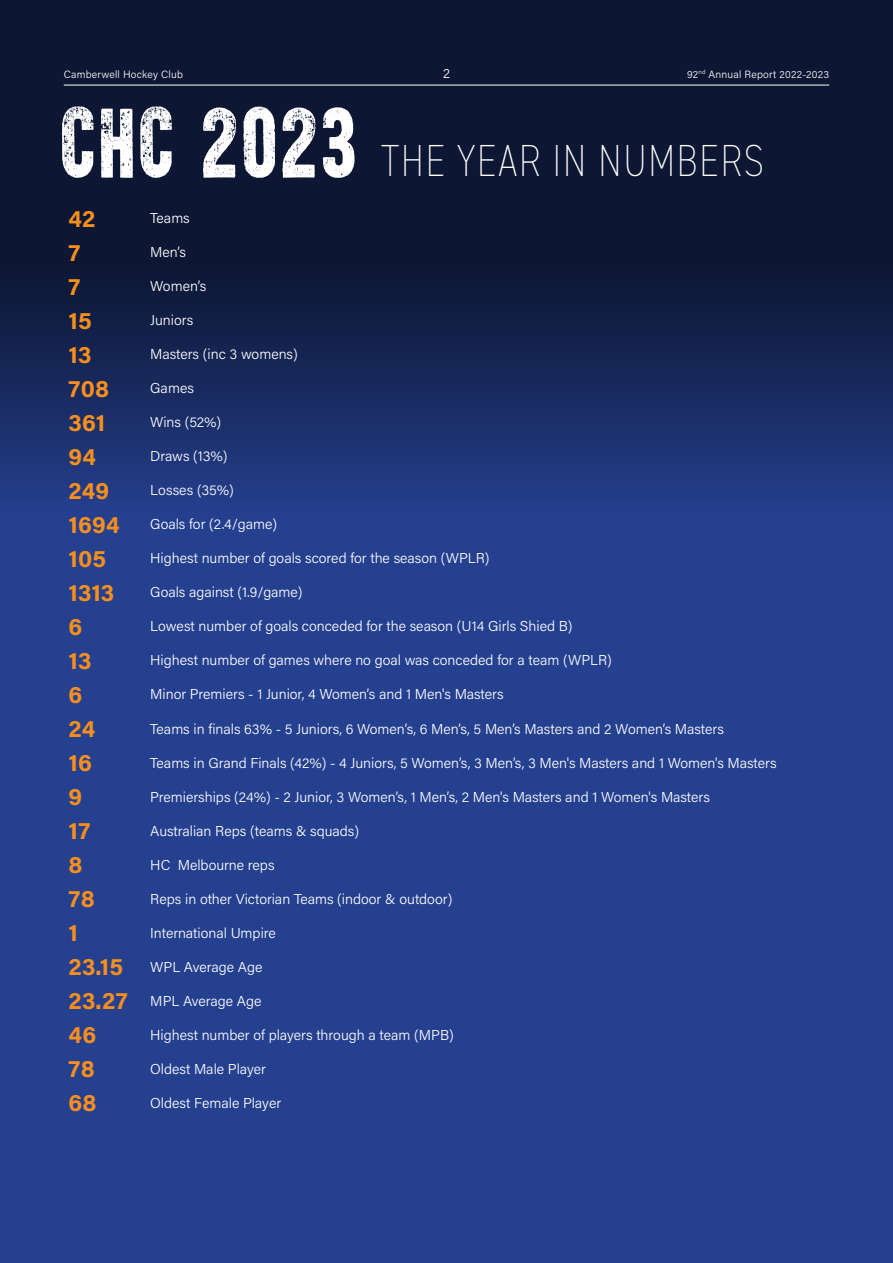
<style>
.page{position:relative;width:893px;height:1263px;background:#25408f}
.page>*{position:absolute;margin:0;border:0;box-sizing:border-box;transform-origin:0 0}
.t1{font:200 condensed 45px "DIN2014";letter-spacing:.04em;color:#fff}
.t2{font:700 24px "Acumin Pro";color:#f78f1e}
.t3{font:300 14.4px "Acumin Pro";color:#fff}
.t4{font:300 13.5px "Acumin Pro";color:#fff}
.t5{font:300 10.5px "Acumin Pro";letter-spacing:.02em;color:#fff}
.s1{font-family:"Waris Over";font-weight:400;font-stretch:normal;font-size:85.5px}
.s2{font-weight:700;font-size:24px;color:#f78f1e}
</style>
<div class="page">
<svg style="left:0;top:0;width:893px;height:490px;background:#111f45"></svg>
<hr style="left:64px;top:85px;width:765px;height:1px;background:#fff">
<p class="t5" style="left:64px;top:67px;width:121px">Camberwell Hockey Club</p>
<p class="t4" style="left:443px;top:64px;width:8px">2</p>
<p class="t5" style="left:687px;top:67px;width:144px">92<sup>nd</sup> Annual Report 2022-2023</p>
<h1 class="t1" style="left:60px;top:133px;width:705px"><span class="s1">CHC 2023</span> THE YEAR IN NUMBERS</h1>
<h2 class="t2" style="left:69px;top:201px;width:28px">42</h2>
<p class="t3" style="left:150px;top:208px;width:41px">Teams</p>
<h2 class="t2" style="left:69px;top:235px;width:13px">7</h2>
<p class="t3" style="left:150px;top:242px;width:37px">Men’s</p>
<h2 class="t2" style="left:69px;top:269px;width:13px">7</h2>
<p class="t3" style="left:150px;top:276px;width:57px">Women’s</p>
<h2 class="t2" style="left:69px;top:304px;width:25px">15</h2>
<p class="t3" style="left:150px;top:310px;width:44px">Juniors</p>
<h2 class="t2" style="left:69px;top:338px;width:24px">13</h2>
<p class="t3" style="left:150px;top:344px;width:149px">Masters (inc 3 womens)</p>
<h2 class="t2" style="left:69px;top:372px;width:42px">708</h2>
<p class="t3" style="left:150px;top:378px;width:45px">Games</p>
<h2 class="t2" style="left:69px;top:406px;width:38px">361</h2>
<p class="t3" style="left:150px;top:412px;width:73px">Wins (52%)</p>
<h2 class="t2" style="left:69px;top:440px;width:29px">94</h2>
<p class="t3" style="left:150px;top:446px;width:79px">Draws (13%)</p>
<h2 class="t2" style="left:69px;top:474px;width:42px">249</h2>
<p class="t3" style="left:150px;top:480px;width:85px">Losses (35%)</p>
<h2 class="t2" style="left:69px;top:508px;width:52px">1694</h2>
<p class="t3" style="left:150px;top:514px;width:128px">Goals for (2.4/game)</p>
<h2 class="t2" style="left:69px;top:542px;width:39px">105</h2>
<p class="t3" style="left:150px;top:548px;width:341px">Highest number of goals scored for the season (WPLR)</p>
<h2 class="t2" style="left:69px;top:576px;width:47px">1313</h2>
<p class="t3" style="left:150px;top:582px;width:154px">Goals against (1.9/game)</p>
<h2 class="t2" style="left:69px;top:610px;width:15px">6</h2>
<p class="t3" style="left:150px;top:616px;width:424px">Lowest number of goals conceded for the season (U14 Girls Shied B)</p>
<h2 class="t2" style="left:69px;top:644px;width:24px">13</h2>
<p class="t3" style="left:150px;top:650px;width:463px">Highest number of games where no goal was conceded for a team (WPLR)</p>
<h2 class="t2" style="left:69px;top:678px;width:15px">6</h2>
<p class="t3" style="left:150px;top:684px;width:355px">Minor Premiers - 1 Junior, 4 Women’s and 1 Men's Masters</p>
<h2 class="t2" style="left:69px;top:712px;width:28px">24</h2>
<p class="t3" style="left:150px;top:718px;width:575px">Teams in finals 63% - 5 Juniors, 6 Women’s, 6 Men’s, 5 Men’s Masters and 2 Women’s Masters</p>
<h2 class="t2" style="left:69px;top:746px;width:25px">16</h2>
<p class="t3" style="left:150px;top:752px;width:628px">Teams in Grand Finals (42%) - 4 Juniors, 5 Women’s, 3 Men’s, 3 Men's Masters and 1 Women's Masters</p>
<h2 class="t2" style="left:69px;top:780px;width:15px">9</h2>
<p class="t3" style="left:150px;top:787px;width:561px">Premierships (24%) - 2 Junior, 3 Women’s, 1 Men’s, 2 Men's Masters and 1 Women's Masters</p>
<h2 class="t2" style="left:69px;top:814px;width:23px">17</h2>
<p class="t3" style="left:150px;top:821px;width:210px">Australian Reps (teams &amp; squads)</p>
<h2 class="t2" style="left:69px;top:848px;width:16px">8</h2>
<p class="t3" style="left:150px;top:855px;width:126px">HC Melbourne reps</p>
<h2 class="t2" style="left:69px;top:882px;width:28px">78</h2>
<p class="t3" style="left:150px;top:889px;width:304px">Reps in other Victorian Teams (indoor &amp; outdoor)</p>
<h2 class="t2" style="left:69px;top:916px;width:11px">1</h2>
<p class="t3" style="left:150px;top:923px;width:127px">International Umpire</p>
<p class="t3" style="left:69px;top:957px;width:195px"><span class="s2">23.15</span> WPL Average Age</p>
<p class="t3" style="left:69px;top:991px;width:194px"><span class="s2">23.27</span> MPL Average Age</p>
<h2 class="t2" style="left:69px;top:1018px;width:29px">46</h2>
<p class="t3" style="left:150px;top:1025px;width:305px">Highest number of players through a team (MPB)</p>
<h2 class="t2" style="left:69px;top:1052px;width:28px">78</h2>
<p class="t3" style="left:150px;top:1059px;width:117px">Oldest Male Player</p>
<h2 class="t2" style="left:69px;top:1086px;width:29px">68</h2>
<p class="t3" style="left:150px;top:1093px;width:132px">Oldest Female Player</p>
</div>
